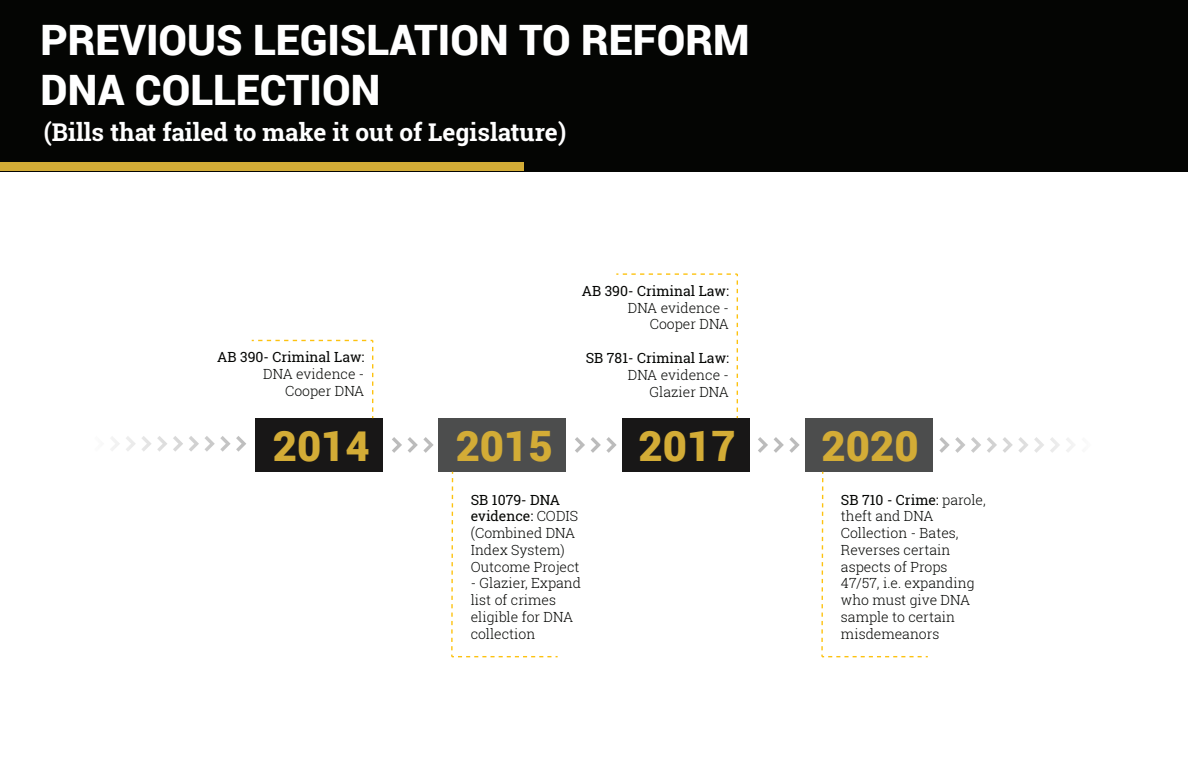
<style>
.page{position:relative;width:1188px;height:783px;background:#fff}
.page>*{position:absolute;margin:0;border:0;box-sizing:border-box;transform-origin:0 0}
.t1{font:900 41.85px/50.2px "Roboto";color:#fff}
.t2{font:900 41.85px "Roboto";color:#d3ac36}
.t3{font:700 24.45px "Roboto Slab";color:#fff}
.t4{font:300 13.95px/16.8px "Roboto Slab";color:#040503;text-align:right}
.t5{font:13.95px "Roboto Slab";color:#040503}
.s1{font-weight:400}
</style>
<div class="page">
<div style="left:0;top:0;width:1188px;height:171px;background:#040503"></div>
<div style="left:0;top:163px;width:524px;height:8px;background:#d3ac36"></div>
<div style="left:255px;top:418px;width:128px;height:54px;background:#181717"></div>
<div style="left:439px;top:418px;width:127px;height:54px;background:#4c4d4d"></div>
<div style="left:622px;top:418px;width:127px;height:54px;background:#181717"></div>
<div style="left:805px;top:418px;width:128px;height:54px;background:#4c4d4d"></div>
<svg style="left:252px;top:340px;width:121px;height:78px"></svg>
<svg style="left:451px;top:472px;width:107px;height:185px"></svg>
<svg style="left:616px;top:273px;width:122px;height:145px"></svg>
<svg style="left:821px;top:472px;width:107px;height:185px"></svg>
<svg style="left:408px;top:437px;width:26px;height:16px"></svg>
<svg style="left:392px;top:437px;width:10px;height:16px"></svg>
<svg style="left:591px;top:437px;width:26px;height:16px"></svg>
<svg style="left:575px;top:437px;width:10px;height:16px"></svg>
<svg style="left:774px;top:437px;width:26px;height:16px"></svg>
<svg style="left:758px;top:437px;width:10px;height:16px"></svg>
<svg style="left:939px;top:437px;width:136px;height:16px"></svg>
<svg style="left:111px;top:436px;width:135px;height:16px"></svg>
<h1 class="t1" style="left:40px;top:13px;width:711px">PREVIOUS LEGISLATION TO REFORM<br>DNA COLLECTION</h1>
<h2 class="t3" style="left:44px;top:116px;width:524px">(Bills that failed to make it out of Legislature)</h2>
<p class="t5" style="left:217px;top:348px;width:149px">AB 390- Criminal Law:</p>
<p class="t4" style="left:263px;top:365px;width:103px">DNA evidence -<br>Cooper DNA</p>
<p class="t5" style="left:582px;top:281px;width:149px">AB 390- Criminal Law:</p>
<p class="t4" style="left:628px;top:299px;width:103px">DNA evidence -<br>Cooper DNA</p>
<p class="t5" style="left:586px;top:348px;width:145px">SB 781- Criminal Law:</p>
<p class="t4" style="left:628px;top:366px;width:103px">DNA evidence -<br>Glazier DNA</p>
<h1 class="t2" style="left:273px;top:416px;width:99px">2014</h1>
<h1 class="t2" style="left:456px;top:416px;width:99px">2015</h1>
<h1 class="t2" style="left:639px;top:416px;width:99px">2017</h1>
<h1 class="t2" style="left:822px;top:416px;width:99px">2020</h1>
<p class="t4" style="left:471px;top:491px;width:110px;text-align:left"><span class="s1">SB 1079- DNA evidence:</span> CODIS (Combined DNA<br>Index System)<br>Outcome Project</p>
<p class="t4" style="left:471px;top:575px;width:112px;text-align:left">- Glazier, Expand list of crimes eligible for DNA collection</p>
<p class="t4" style="left:841px;top:491px;width:146px;text-align:left"><span class="s1">SB 710 - Crime:</span> parole, theft and DNA<br>Collection - Bates,<br>Reverses certain aspects of Props<br>47/57, i.e. expanding who must give DNA sample to certain misdemeanors</p>
</div>
